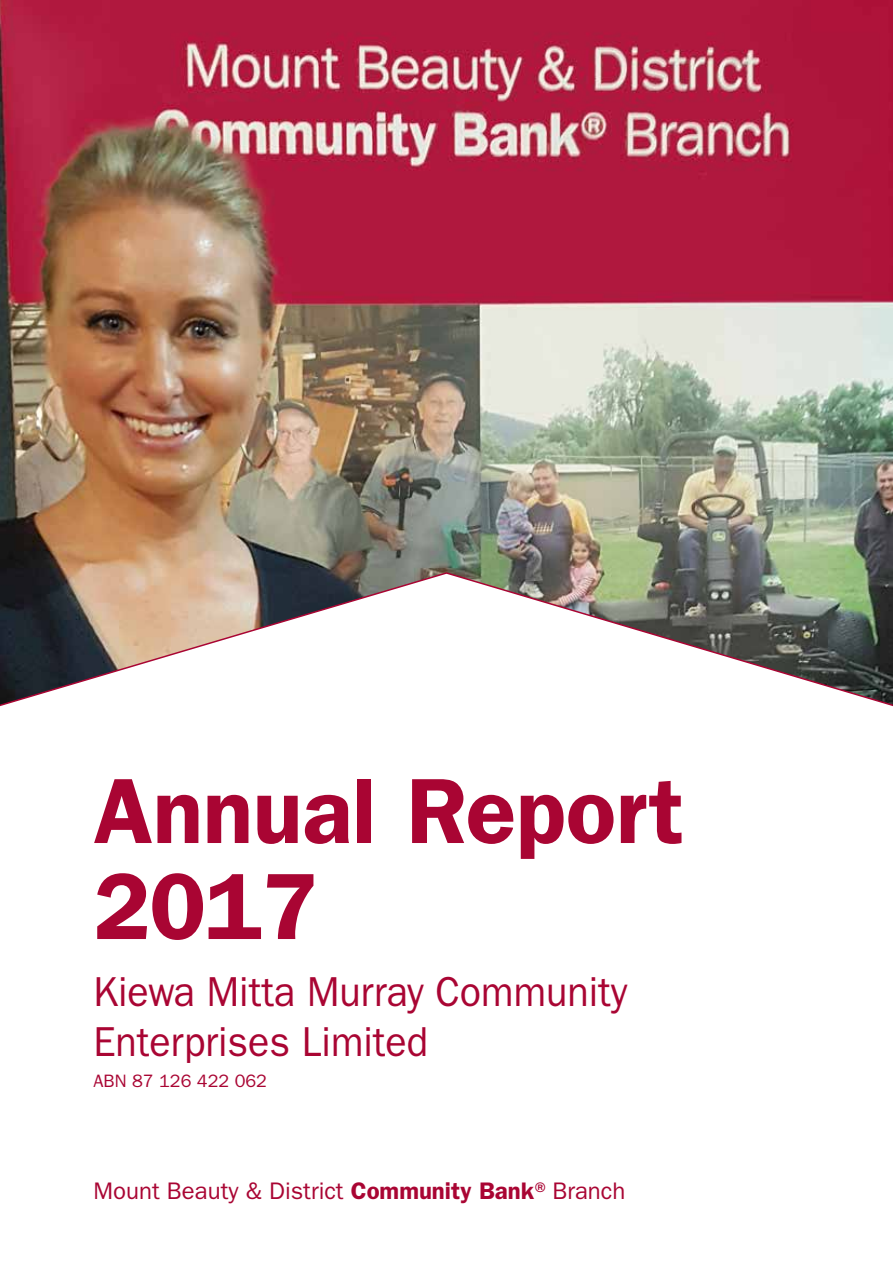
<style>
.page{position:relative;width:893px;height:1263px;background:#fff}
.page>*{position:absolute;margin:0;border:0;box-sizing:border-box;transform-origin:0 0}
.t1{font:600 94.5px "Franklin Gothic";color:#a90533}
.t2{font:600 93px "Franklin Gothic";letter-spacing:-.005em;color:#a90533}
.t3{font:42px/50.4px "Franklin Gothic";color:#a90533;scale:.94 1}
.t4{font:24px "Franklin Gothic";color:#a90533}
.t5{font:18px "Franklin Gothic";color:#a90533}
.s1{font-weight:600}
</style>
<div class="page">
<img style="left:0;top:0;width:893px;height:571px">
<svg style="left:0;top:571px;width:893px;height:136px"></svg>
<h2 class="t2" style="left:94px;top:756px;width:592px">Annual Report</h2>
<h1 class="t1" style="left:94px;top:851px;width:225px">2017</h1>
<p class="t3" style="left:94px;top:967px;width:569px">Kiewa Mitta Murray Community<br>Enterprises Limited</p>
<p class="t5" style="left:94px;top:1070px;width:175px">ABN 87 126 422 062</p>
<p class="t4" style="left:94px;top:1177px;width:533px">Mount Beauty &amp; District <span class="s1">Community Bank</span>®Branch</p>
</div>
